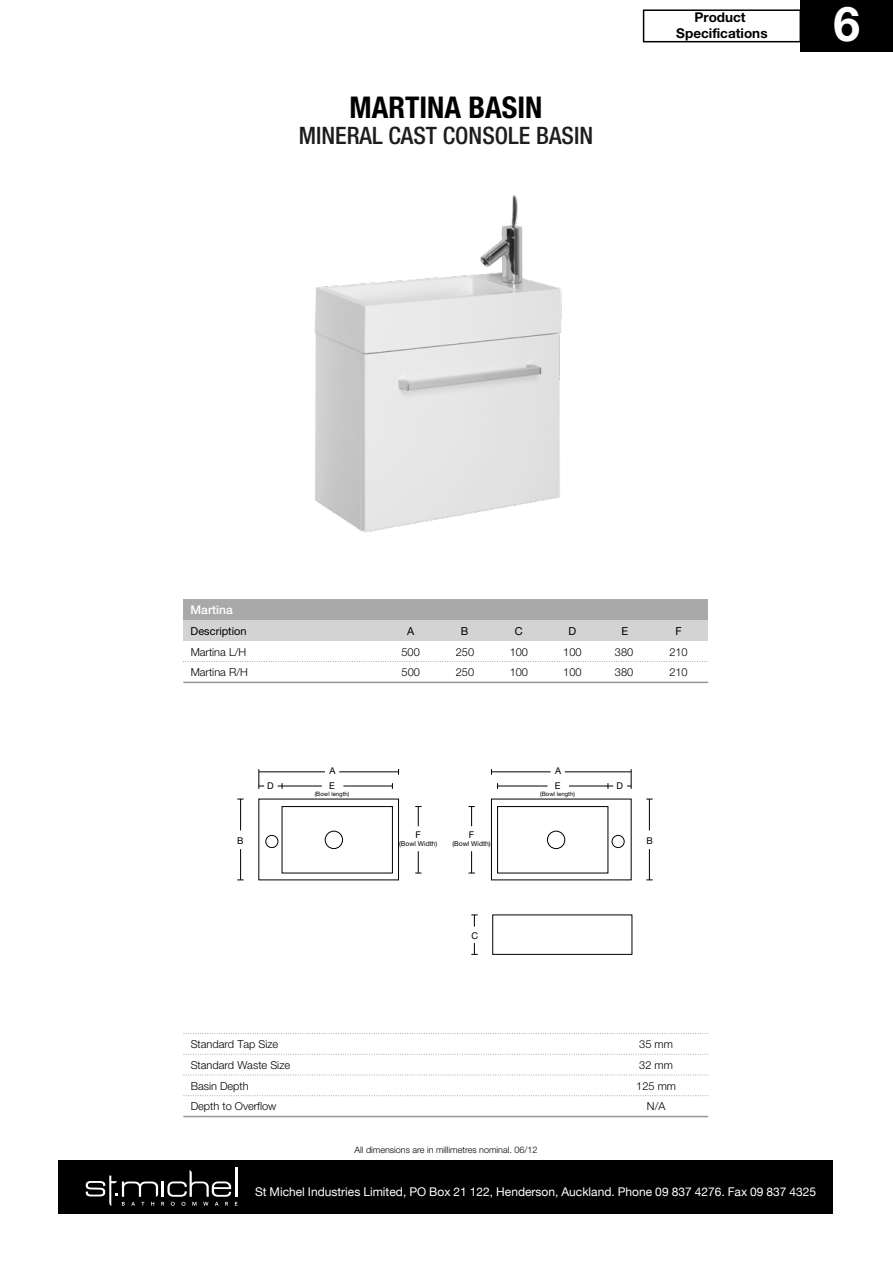
<style>
.page{position:relative;width:893px;height:1263px;background:#fff}
.page>*{position:absolute;margin:0;border:0;box-sizing:border-box;transform-origin:0 0}
.t1{font:700 48px "Helvetica Neue";color:#fff}
.t2{font:700 condensed 30px "Helvetica Neue";color:#000}
.t3{font:500 condensed 24px "Helvetica Neue";color:#1d1d1d}
.t4{font:700 13.5px/16.2px "Helvetica Neue";color:#000;text-align:center}
.t5{font:12px "Helvetica Neue";color:#fff}
.t6{font:500 12px "Helvetica Neue";color:#fff}
.t7{font:300 10.95px/20.7px "Helvetica Neue";color:#000}
.t8{font:10.95px "Helvetica Neue";color:#000}
.t9{font:9.3px/14.1px "Helvetica Neue";color:#000}
.t10{font:300 9px "Helvetica Neue";color:#000}
.t11{font:6.75px "Helvetica Neue";color:#000}
.t12{font:6px "Helvetica Neue";color:#000}
</style>
<div class="page">
<div style="left:183px;top:620px;width:525px;height:21px;background:#d3d3d3"></div>
<hr style="left:183px;top:1116px;width:525px;height:1px;background:#959595">
<div style="left:59px;top:1160px;width:774px;height:54px;background:#000"></div>
<hr style="left:235px;top:1167px;width:2px;height:30px;background:#fff">
<svg style="left:86px;top:1170px;width:151px;height:36px"></svg>
<svg style="left:184px;top:1033px;width:524px;height:1px"></svg>
<svg style="left:184px;top:1054px;width:524px;height:1px"></svg>
<svg style="left:184px;top:1075px;width:524px;height:1px"></svg>
<svg style="left:184px;top:1095px;width:524px;height:1px"></svg>
<hr style="left:183px;top:682px;width:525px;height:1px;background:#959595">
<div style="left:183px;top:599px;width:525px;height:21px;background:#a9a9a9"></div>
<img style="left:314px;top:195px;width:248px;height:337px">
<svg style="left:183px;top:661px;width:524px;height:1px"></svg>
<svg style="left:497px;top:806px;width:128px;height:68px"></svg>
<svg style="left:265px;top:806px;width:128px;height:68px"></svg>
<div style="left:492px;top:915px;width:140px;height:40px;border:1px solid #000"></div>
<hr style="left:259px;top:772px;width:66px;height:1px;background:#000">
<hr style="left:339px;top:772px;width:59px;height:1px;background:#000">
<svg style="left:258px;top:769px;width:6px;height:20px"></svg>
<hr style="left:277px;top:786px;width:45px;height:1px;background:#000">
<hr style="left:343px;top:786px;width:49px;height:1px;background:#000">
<hr style="left:491px;top:772px;width:59px;height:1px;background:#000">
<hr style="left:564px;top:772px;width:67px;height:1px;background:#000">
<hr style="left:497px;top:786px;width:50px;height:1px;background:#000">
<hr style="left:569px;top:786px;width:44px;height:1px;background:#000">
<svg style="left:627px;top:769px;width:5px;height:20px"></svg>
<hr style="left:240px;top:849px;width:1px;height:31px;background:#000">
<hr style="left:240px;top:799px;width:1px;height:31px;background:#000">
<hr style="left:649px;top:849px;width:1px;height:31px;background:#000">
<hr style="left:649px;top:799px;width:1px;height:31px;background:#000">
<svg style="left:468px;top:851px;width:7px;height:23px"></svg>
<svg style="left:468px;top:806px;width:7px;height:20px"></svg>
<svg style="left:471px;top:943px;width:6px;height:12px"></svg>
<svg style="left:471px;top:915px;width:6px;height:12px"></svg>
<svg style="left:415px;top:851px;width:6px;height:23px"></svg>
<svg style="left:415px;top:806px;width:6px;height:20px"></svg>
<div style="left:642px;top:9px;width:159px;height:33px;border:2px solid #000"></div>
<div style="left:800px;top:0;width:92px;height:52px;background:#000"></div>
<h2 class="t2" style="left:349px;top:89px;width:194px">MARTINA BASIN</h2>
<h3 class="t3" style="left:299px;top:121px;width:296px">MINERAL CAST CONSOLE BASIN</h3>
<p class="t4" style="left:676px;top:8px;width:93px">Product<br>Specifications</p>
<h1 class="t1" style="left:833px;top:-5px;width:28px">6</h1>
<p class="t6" style="left:191px;top:602px;width:44px">Martina</p>
<p class="t8" style="left:191px;top:624px;width:58px">Description</p>
<p class="t8" style="left:407px;top:624px;width:9px">A</p>
<p class="t8" style="left:461px;top:624px;width:9px">B</p>
<p class="t8" style="left:514px;top:624px;width:9px">C</p>
<p class="t8" style="left:568px;top:624px;width:9px">D</p>
<p class="t8" style="left:621px;top:624px;width:8px">E</p>
<p class="t8" style="left:675px;top:624px;width:8px">F</p>
<p class="t7" style="left:401px;top:641px;width:20px">500</p>
<p class="t7" style="left:456px;top:641px;width:20px">250</p>
<p class="t7" style="left:509px;top:641px;width:20px">100</p>
<p class="t7" style="left:563px;top:641px;width:20px">100</p>
<p class="t7" style="left:615px;top:641px;width:20px">380</p>
<p class="t7" style="left:669px;top:641px;width:20px">210</p>
<p class="t7" style="left:191px;top:641px;width:57px">Martina L/H</p>
<p class="t7" style="left:191px;top:662px;width:59px">Martina R/H</p>
<p class="t7" style="left:401px;top:662px;width:20px">500</p>
<p class="t7" style="left:456px;top:662px;width:20px">250</p>
<p class="t7" style="left:509px;top:662px;width:20px">100</p>
<p class="t7" style="left:563px;top:662px;width:20px">100</p>
<p class="t7" style="left:615px;top:662px;width:20px">380</p>
<p class="t7" style="left:669px;top:662px;width:20px">210</p>
<p class="t9" style="left:267px;top:778px;width:8px">D</p>
<p class="t9" style="left:329px;top:764px;width:8px">A<br>E</p>
<p class="t12" style="left:315px;top:790px;width:36px">(Bowl length)</p>
<p class="t9" style="left:555px;top:764px;width:8px">A<br>E</p>
<p class="t12" style="left:540px;top:790px;width:36px">(Bowl length)</p>
<p class="t9" style="left:616px;top:778px;width:8px">D</p>
<p class="t9" style="left:415px;top:827px;width:7px">F</p>
<p class="t11" style="left:399px;top:840px;width:40px">(Bowl Width)</p>
<p class="t9" style="left:469px;top:827px;width:7px">F</p>
<p class="t11" style="left:452px;top:840px;width:40px">(Bowl Width)</p>
<p class="t9" style="left:237px;top:833px;width:8px">B</p>
<p class="t9" style="left:646px;top:833px;width:8px">B</p>
<p class="t9" style="left:471px;top:928px;width:8px">C</p>
<p class="t7" style="left:191px;top:1034px;width:101px">Standard Tap Size<br>Standard Waste Size<br>Basin Depth<br>Depth to Overflow</p>
<p class="t7" style="left:636px;top:1034px;width:41px;text-align:center">35 mm<br>32 mm<br>125 mm<br>N/A</p>
<p class="t10" style="left:354px;top:1144px;width:184px">All dimensions are in millimetres nominal. 06/12</p>
<p class="t5" style="left:255px;top:1182px;width:562px">St Michel Industries Limited, PO Box 21 122, Henderson, Auckland. Phone 09 837 4276. Fax 09 837 4325</p>
</div>
